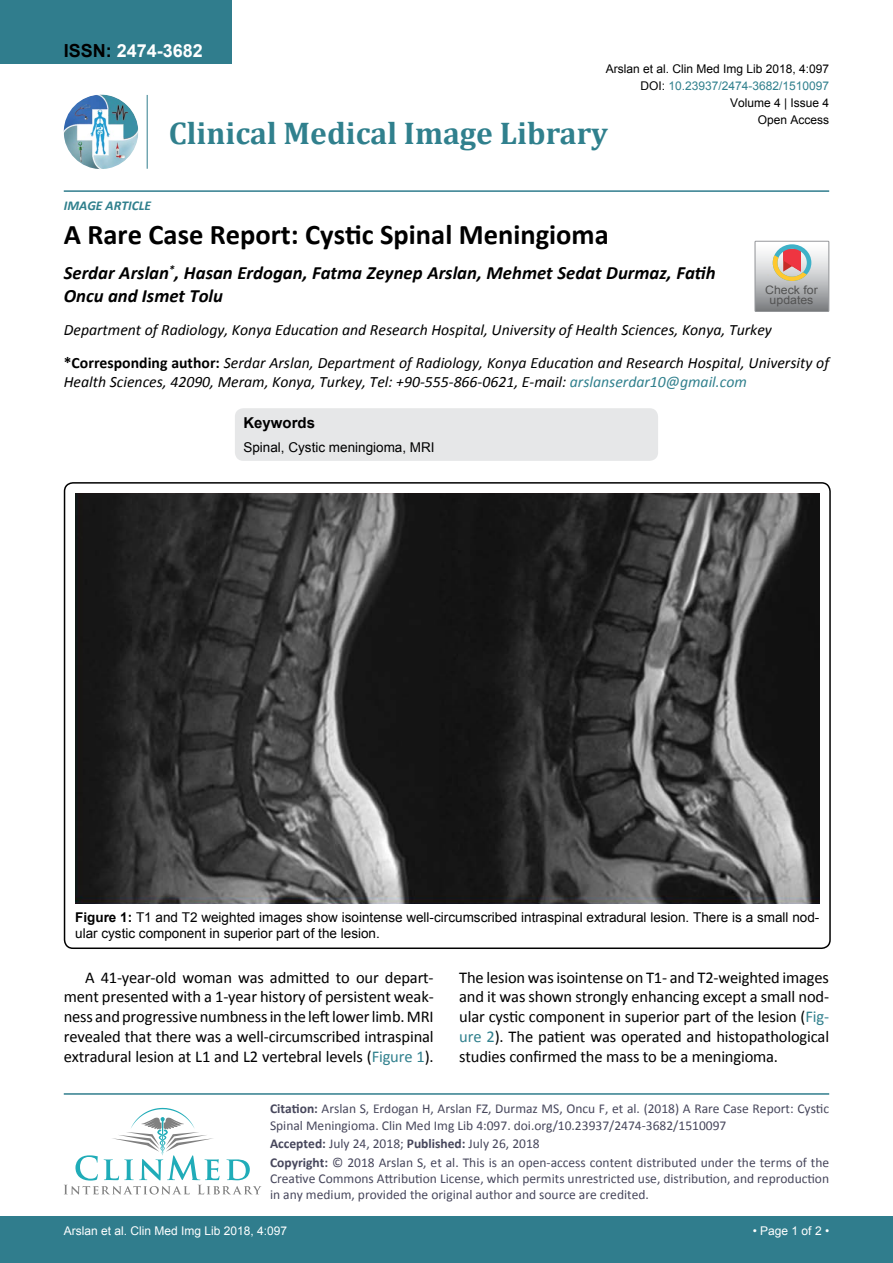
<style>
.page{position:relative;width:893px;height:1263px;background:#fff}
.page>*{position:absolute;margin:0;border:0;box-sizing:border-box;transform-origin:0 0}
.t1{font:700 31.5px "Cambria";color:#30808d}
.t2{font:700 28.5px "Calibri";color:#000}
.t3{font:italic 700 18.75px/22.5px "Calibri";color:#000}
.t4{font:700 18px "Arial";color:#fff}
.t5{font:16.5px/19.8px "Calibri";letter-spacing:-.01em;color:#000;text-align:justify}
.t6{font:italic 15.75px/18.9px "Calibri";color:#000}
.t7{font:700 15px "Arial";color:#000}
.t8{font:13.5px/16.2px "Calibri";color:#47475c}
.t9{font:13.5px/16.2px "Arial";color:#000}
.t10{font:italic 700 13.5px "Calibri";color:#30808d}
.t11{font:12px/17.2px "Arial";color:#000;text-align:right}
.t12{font:12px "Arial";color:#fff}
.t13{font:12px "Arial";color:#30808d}
.t14{font:11.7px/10.1px "Arial";color:#535353;text-align:center;scale:1.06 1}
.s1{color:#000}
.s2{font-weight:700;font-style:normal}
.s3{color:#30808d}
.s4{font-weight:700}
</style>
<div class="page">
<div style="left:0;top:0;width:231px;height:64px;background:#307d8d"></div>
<img style="left:64px;top:95px;width:74px;height:74px;border-radius:37px">
<hr style="left:147px;top:95px;width:1px;height:74px;background:#307d8d">
<hr style="left:64px;top:190px;width:765px;height:2px;background:#307d8d">
<div style="left:0;top:1216px;width:893px;height:47px;background:#307d8d"></div>
<hr style="left:64px;top:1093px;width:765px;height:2px;background:#307d8d">
<svg style="left:64px;top:1108px;width:197px;height:86px"></svg>
<div style="left:235px;top:408px;width:423px;height:53px;background:#e6e7e8;border-radius:9px"></div>
<svg style="left:755px;top:241px;width:74px;height:70px;background:#bdb6b3"></svg>
<div style="left:64px;top:482px;width:767px;height:467px;border:2px solid #000;border-radius:9px"></div>
<img style="left:75px;top:493px;width:744px;height:410px">
<p class="t4" style="left:64px;top:38px;width:141px"><span class="s1">ISSN:</span> 2474-3682</p>
<p class="t11" style="left:606px;top:60px;width:225px">Arslan et al. Clin Med Img Lib 2018, 4:097</p>
<p class="t11" style="left:730px;top:94px;width:101px">Volume 4 | Issue 4<br>Open Access</p>
<p class="t13" style="left:640px;top:78px;width:190px"><span class="s1">DOI:</span> 10.23937/2474-3682/1510097</p>
<h1 class="t1" style="left:169px;top:111px;width:441px">Clinical Medical Image Library</h1>
<p class="t10" style="left:64px;top:197px;width:89px">IMAGE ARTICLE</p>
<h2 class="t2" style="left:64px;top:217px;width:546px">A Rare Case Report: Cystic Spinal Meningioma</h2>
<p class="t3" style="left:64px;top:262px;width:653px">Serdar Arslan<sup>*</sup>, Hasan Erdogan, Fatma Zeynep Arslan, Mehmet Sedat Durmaz, Fatih<br>Oncu and Ismet Tolu</p>
<p class="t14" style="left:765px;top:285px;width:51px">Check for updates</p>
<p class="t6" style="left:64px;top:320px;width:710px">Department of Radiology, Konya Education and Research Hospital, University of Health Sciences, Konya, Turkey</p>
<p class="t6" style="left:64px;top:353px;width:767px"><span class="s2">*Corresponding author:</span> Serdar Arslan, Department of Radiology, Konya Education and Research Hospital, University of<br>Health Sciences, 42090, Meram, Konya, Turkey, Tel: +90-555-866-0621, E-mail: <span class="s3">arslanserdar10@gmail.com</span></p>
<p class="t7" style="left:243px;top:412px;width:73px">Keywords</p>
<p class="t9" style="left:243px;top:440px;width:193px">Spinal, Cystic meningioma, MRI</p>
<p class="t9" style="left:75px;top:909px;width:746px"><span class="s4">Figure 1:</span> T1 and T2 weighted images show isointense well-circumscribed intraspinal extradural lesion. There is a small nod&shy;ular cystic component in superior part of the lesion.</p>
<p class="t5" style="left:64px;top:967px;width:371px;text-indent:21px">A 41-year-old woman was admitted to our depart&shy;ment presented with a 1-year history of persistent weak&shy;ness and progressive numbness in the left lower limb. MRI revealed that there was a well-circumscribed intraspinal extradural lesion at L1 and L2 vertebral levels (<span class="s3">Figure 1</span>).</p>
<p class="t5" style="left:459px;top:967px;width:371px">The lesion was isointense on T1- and T2-weighted images and it was shown strongly enhancing except a small nod&shy;ular cystic component in superior part of the lesion (<span class="s3">Fig&shy;ure 2</span>). The patient was operated and histopathological studies confirmed the mass to be a meningioma.</p>
<p class="t8" style="left:270px;top:1101px;width:561px"><span class="s4">Citation:</span> Arslan S, Erdogan H, Arslan FZ, Durmaz MS, Oncu F, et al. (2018) A Rare Case Report: Cystic<br>Spinal Meningioma. Clin Med Img Lib 4:097. doi.org/10.23937/2474-3682/1510097</p>
<p class="t8" style="left:270px;top:1154px;width:561px;text-align:justify"><span class="s4">Copyright:</span> © 2018 Arslan S, et al. This is an open-access content distributed under the terms of the Creative Commons Attribution License, which permits unrestricted use, distribution, and reproduction in any medium, provided the original author and source are credited.</p>
<p class="t8" style="left:270px;top:1135px;width:271px"><span class="s4">Accepted:</span> July 24, 2018; <span class="s4">Published:</span> July 26, 2018</p>
<p class="t12" style="left:64px;top:1223px;width:225px">Arslan et al. Clin Med Img Lib 2018, 4:097</p>
<p class="t12" style="left:753px;top:1223px;width:78px">• Page 1 of 2 •</p>
</div>
